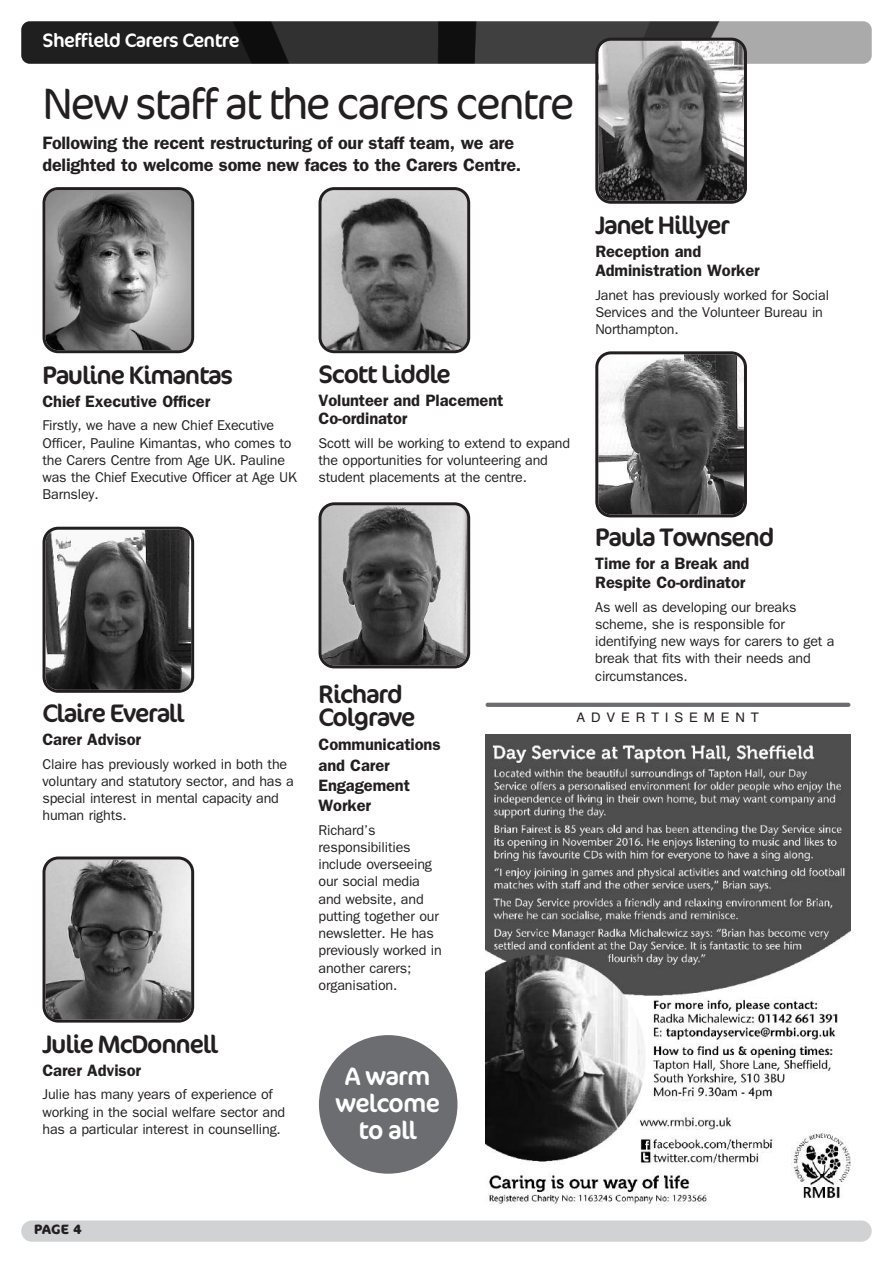
<style>
.page{position:relative;width:893px;height:1263px;background:#fff}
.page>*{position:absolute;margin:0;border:0;box-sizing:border-box;transform-origin:0 0}
.t1{font:300 44.4px "Cocon";letter-spacing:-.055em;color:#231f20}
.t2{font:25.5px/22.5px "Cocon";letter-spacing:-.045em;color:#231f20}
.t3{font:25.5px/27px "Cocon";letter-spacing:-.03em;color:#fff;text-align:center}
.t4{font:19.5px "Cocon";letter-spacing:-.03em;color:#fff}
.t5{font:600 18px/21.5px "Franklin Gothic";letter-spacing:-.01em;color:#231f20}
.t6{font:600 16.5px/18.8px "Franklin Gothic";letter-spacing:-.005em;color:#231f20}
.t7{font:14.25px/17.2px "Franklin Gothic";letter-spacing:-.01em;color:#231f20}
.t8{font:700 13.5px "Cocon";color:#231f20}
.t9{font:13.2px "Helvetica";letter-spacing:.445em;color:#231f20}
</style>
<div class="page">
<div style="left:21px;top:1220px;width:851px;height:22px;background:#d1d2d4;border-radius:11px"></div>
<img style="left:21px;top:21px;width:851px;height:43px;border-radius:9px">
<hr style="left:486px;top:703px;width:364px;height:4px;background:#6c6d70;border-radius:2px">
<svg style="left:43px;top:187px;width:151px;height:166px;background:#757575"></svg>
<svg style="left:319px;top:502px;width:151px;height:166px;background:#7b7a7a"></svg>
<svg style="left:43px;top:856px;width:151px;height:166px;background:#7d7d7d"></svg>
<svg style="left:43px;top:527px;width:151px;height:166px;background:#525252"></svg>
<svg style="left:595px;top:351px;width:152px;height:166px"></svg>
<svg style="left:595px;top:38px;width:152px;height:166px;background:#6c6c6c"></svg>
<img style="left:486px;top:734px;width:364px;height:470px">
<svg style="left:319px;top:187px;width:151px;height:166px;background:#807f7f"></svg>
<div style="left:319px;top:1035px;width:138px;height:139px;background:#6c6d70;border-radius:50%"></div>
<h3 class="t4" style="left:43px;top:29px;width:199px">Sheffield Carers Centre</h3>
<h1 class="t1" style="left:43px;top:78px;width:534px">New staff at the carers centre</h1>
<p class="t5" style="left:43px;top:133px;width:480px">Following the recent restructuring of our staff team, we are delighted to welcome some new faces to the Carers Centre.</p>
<h2 class="t2" style="left:43px;top:364px;width:192px">Pauline Kimantas</h2>
<p class="t6" style="left:43px;top:393px;width:169px">Chief Executive Officer</p>
<p class="t7" style="left:43px;top:417px;width:256px">Firstly, we have a new Chief Executive Officer, Pauline Kimantas, who comes to the Carers Centre from Age UK. Pauline was the Chief Executive Officer at Age UK Barnsley.</p>
<h2 class="t2" style="left:319px;top:363px;width:134px">Scott Liddle</h2>
<p class="t6" style="left:319px;top:391px;width:186px">Volunteer and Placement<br>Co-ordinator</p>
<p class="t7" style="left:319px;top:434px;width:253px">Scott will be working to extend to expand the opportunities for volunteering and student placements at the centre.</p>
<h2 class="t2" style="left:595px;top:215px;width:136px">Janet Hillyer</h2>
<p class="t6" style="left:595px;top:243px;width:166px">Reception and<br>Administration Worker</p>
<p class="t7" style="left:595px;top:286px;width:235px">Janet has previously worked for Social<br>Services and the Volunteer Bureau in<br>Northampton.</p>
<h2 class="t2" style="left:595px;top:527px;width:181px">Paula Townsend</h2>
<p class="t6" style="left:595px;top:555px;width:156px">Time for a Break and<br>Respite Co-ordinator</p>
<p class="t7" style="left:595px;top:598px;width:241px">As well as developing our breaks scheme, she is responsible for identifying new ways for carers to get a break that fits with their needs and circumstances.</p>
<h2 class="t2" style="left:319px;top:684px;width:98px">Richard<br>Colgrave</h2>
<p class="t6" style="left:319px;top:735px;width:124px;line-height:20.2px">Communications and Carer<br>Engagement<br>Worker</p>
<p class="t7" style="left:318px;top:821px;width:125px">Richard’s responsibilities include overseeing our social media and website, and putting together our newsletter. He has previously worked in another carers; organisation.</p>
<h2 class="t2" style="left:43px;top:702px;width:143px">Claire Everall</h2>
<p class="t9" style="left:576px;top:710px;width:184px">ADVERTISEMENT</p>
<p class="t6" style="left:43px;top:731px;width:100px">Carer Advisor</p>
<p class="t7" style="left:43px;top:755px;width:253px">Claire has previously worked in both the voluntary and statutory sector, and has a special interest in mental capacity and human rights.</p>
<h2 class="t2" style="left:43px;top:1033px;width:177px">Julie McDonnell</h2>
<p class="t6" style="left:43px;top:1062px;width:100px">Carer Advisor</p>
<p class="t7" style="left:43px;top:1086px;width:244px">Julie has many years of experience of working in the social welfare sector and has a particular interest in counselling.</p>
<p class="t8" style="left:34px;top:1221px;width:49px">PAGE 4</p>
<h2 class="t3" style="left:335px;top:1063px;width:106px">A warm welcome to all</h2>
</div>
